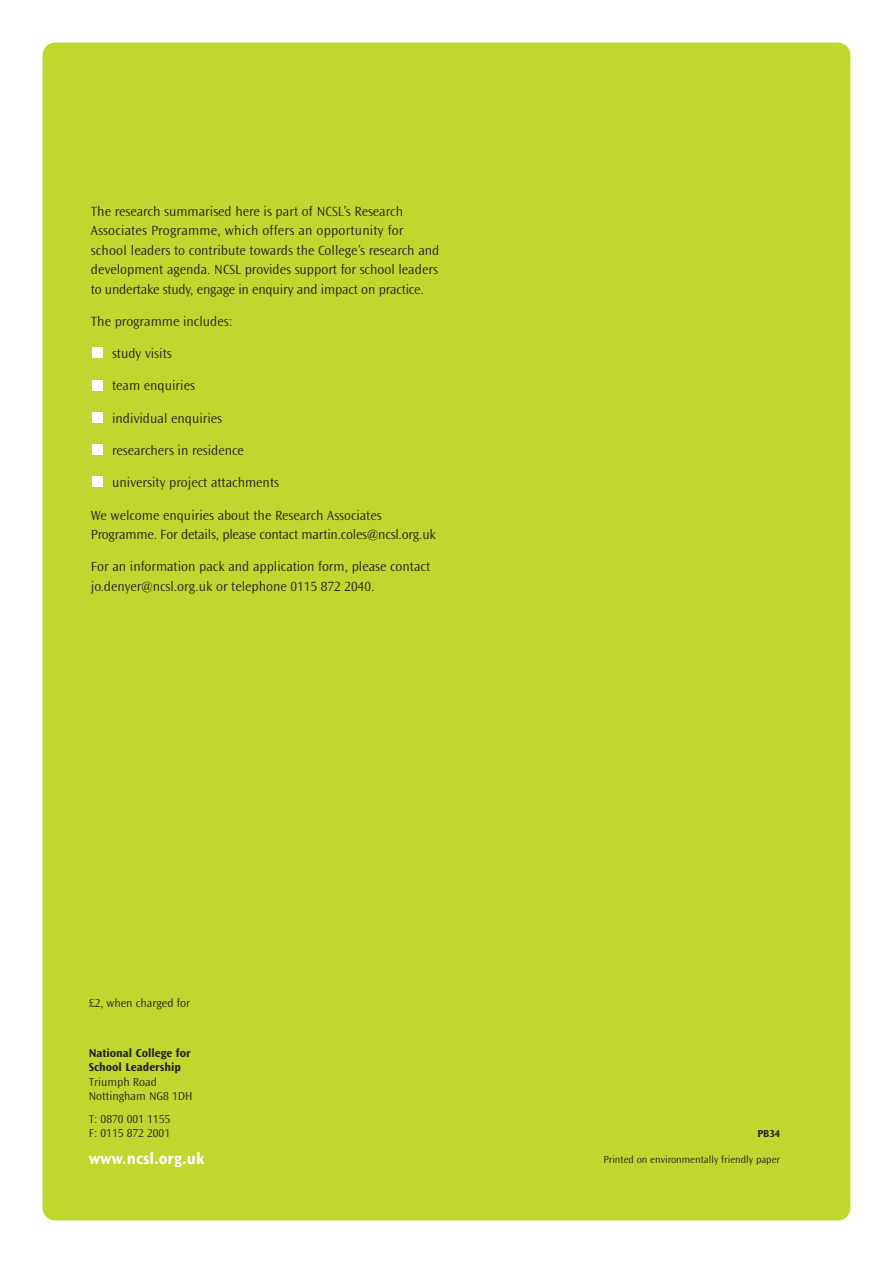
<style>
.page{position:relative;width:893px;height:1263px;background:#fff}
.page>*{position:absolute;margin:0;border:0;box-sizing:border-box;transform-origin:0 0}
.t1{font:700 16.5px "Ocean Sans";color:#fff}
.t2{font:300 13.8px/19.5px "Ocean Sans";color:#231f20}
.t3{font:300 12px/14.2px "Ocean Sans";color:#231f20}
.t4{font:700 12px/14.2px "Ocean Sans";color:#231f20}
.t5{font:300 10.5px "Ocean Sans";color:#231f20}
.t6{font:700 10.5px "Ocean Sans";color:#231f20}
</style>
<div class="page">
<div style="left:43px;top:43px;width:807px;height:1177px;background:#c1d72f;border-radius:13px"></div>
<div style="left:92px;top:477px;width:11px;height:10px;background:#fff"></div>
<div style="left:92px;top:444px;width:11px;height:11px;background:#fff"></div>
<div style="left:92px;top:412px;width:11px;height:11px;background:#fff"></div>
<div style="left:92px;top:380px;width:11px;height:10px;background:#fff"></div>
<div style="left:92px;top:348px;width:11px;height:10px;background:#fff"></div>
<p class="t2" style="left:91px;top:202px;width:350px">The research summarised here is part of NCSL’s Research Associates Programme, which offers an opportunity for school leaders to contribute towards the College’s research and development agenda. NCSL provides support for school leaders to undertake study, engage in enquiry and impact on practice.</p>
<p class="t2" style="left:91px;top:312px;width:143px">The programme includes:</p>
<p class="t2" style="left:112px;top:345px;width:61px">study visits</p>
<p class="t2" style="left:112px;top:377px;width:84px">team enquiries</p>
<p class="t2" style="left:112px;top:409px;width:112px">individual enquiries</p>
<p class="t2" style="left:112px;top:441px;width:133px">researchers in residence</p>
<p class="t2" style="left:112px;top:474px;width:168px">university project attachments</p>
<p class="t2" style="left:91px;top:506px;width:347px">We welcome enquiries about the Research Associates<br>Programme. For details, please contact martin.coles@ncsl.org.uk</p>
<p class="t2" style="left:91px;top:558px;width:341px">For an information pack and application form, please contact jo.denyer@ncsl.org.uk or telephone 0115 872 2040.</p>
<p class="t3" style="left:89px;top:997px;width:103px">£2, when charged for</p>
<p class="t4" style="left:89px;top:1047px;width:104px">National College for<br>School Leadership</p>
<p class="t3" style="left:89px;top:1075px;width:105px">Triumph Road<br>Nottingham NG8 1DH</p>
<p class="t3" style="left:89px;top:1112px;width:83px">T: 0870 001 1155<br>F: 0115 872 2001</p>
<p class="t1" style="left:89px;top:1151px;width:117px">www.ncsl.org.uk</p>
<p class="t6" style="left:757px;top:1129px;width:24px">PB34</p>
<p class="t5" style="left:603px;top:1155px;width:178px">Printed on environmentally friendly paper</p>
</div>
